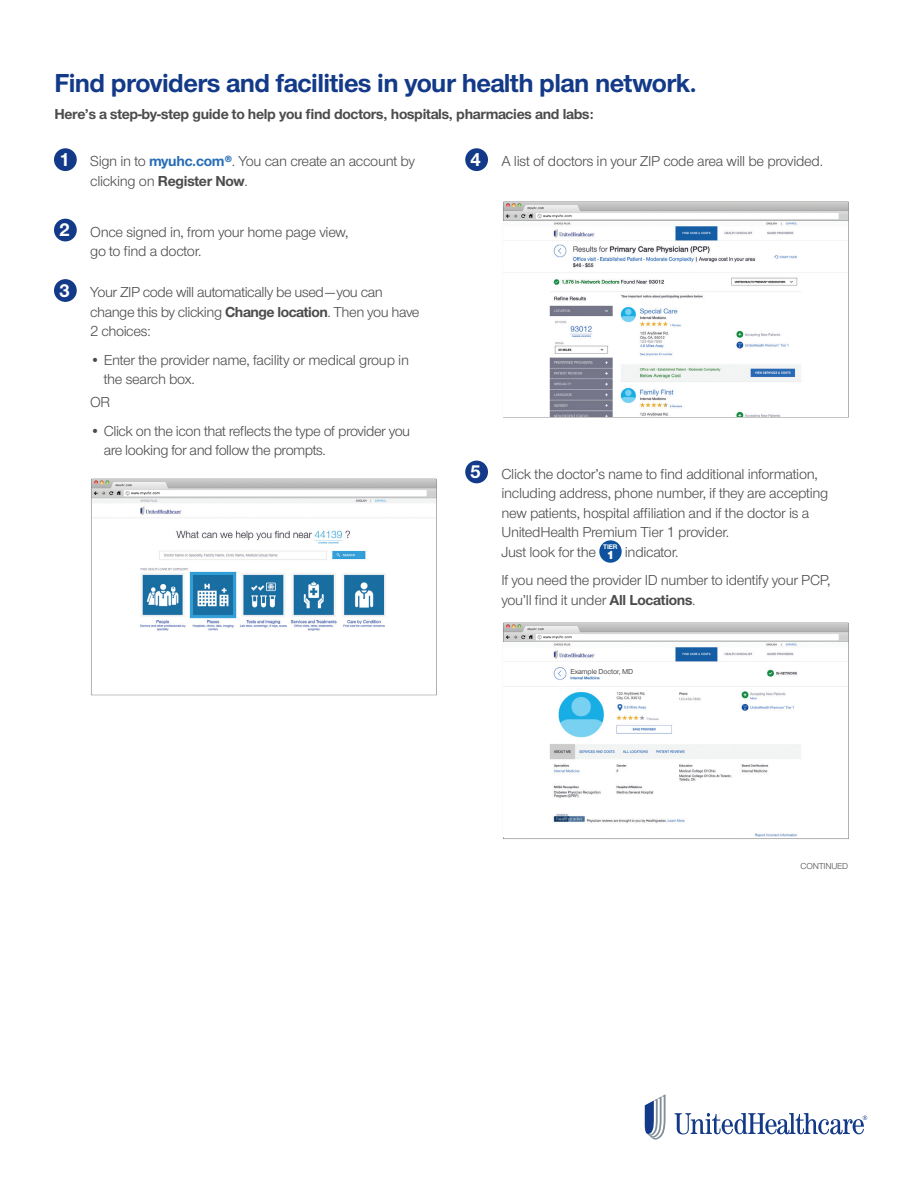
<style>
.page{position:relative;width:918px;height:1188px;background:#fff}
.page>*{position:absolute;margin:0;border:0;box-sizing:border-box;transform-origin:0 0}
.t1{font:700 27px "UHC Sans";letter-spacing:-.02em;color:#133a88}
.t2{font:15px/19.5px "UHC Sans";letter-spacing:-.02em;color:#4c4c4c}
.t3{font:700 15px "UHC Sans";letter-spacing:-.02em;color:#4c4c4c}
.t4{font:9px "UHC Sans";letter-spacing:-.02em;color:#4c4c4c}
.t5{font:500 7.5px "UHC Sans";letter-spacing:-.02em;color:#4c4c4c}
.t6{font:700 6.9px "UHC Sans";color:#fff}
.s1{font-weight:700;font-size:18.9px;color:#fff}
.s2{font-weight:700;color:#256db6}
.s3{font-weight:700}
</style>
<div class="page">
<img style="left:91px;top:460px;width:394px;height:236px">
<img style="left:92px;top:499px;width:344px;height:182px">
<div style="left:54px;top:148px;width:23px;height:23px;background:#133a88;border-radius:50%"></div>
<div style="left:54px;top:219px;width:23px;height:22px;background:#133a88;border-radius:50%"></div>
<div style="left:54px;top:279px;width:23px;height:23px;background:#133a88;border-radius:50%"></div>
<div style="left:465px;top:148px;width:23px;height:23px;background:#133a88;border-radius:50%"></div>
<div style="left:465px;top:461px;width:23px;height:22px;background:#133a88;border-radius:50%"></div>
<div style="left:599px;top:540px;width:23px;height:23px;background:#0e529f;border-radius:50%"></div>
<img style="left:465px;top:162px;width:384px;height:256px">
<img style="left:504px;top:221px;width:343px;height:196px">
<img style="left:455px;top:583px;width:394px;height:256px">
<img style="left:504px;top:642px;width:343px;height:195px">
<div style="left:570px;top:667px;width:125px;height:9px;background:#fff"></div>
<svg style="left:675px;top:1113px;width:192px;height:21px"></svg>
<svg style="left:645px;top:1094px;width:21px;height:46px"></svg>
<h1 class="t1" style="left:54px;top:65px;width:644px">Find providers and facilities in your health plan network.</h1>
<p class="t3" style="left:54px;top:103px;width:541px">Here’s a step-by-step guide to help you find doctors, hospitals, pharmacies and labs:</p>
<p class="t2" style="left:90px;top:151px;width:326px;text-indent:-31px"><span class="s1">1</span> Sign in to <span class="s2">myuhc.com®</span>. You can create an account by clicking on <span class="s3">Register Now</span>.</p>
<p class="t2" style="left:90px;top:222px;width:260px;text-indent:-31px"><span class="s1">2</span> Once signed in, from your home page view, go to find a doctor.</p>
<p class="t2" style="left:90px;top:282px;width:331px;text-indent:-31px"><span class="s1">3</span> Your ZIP code will automatically be used—you can change this by clicking <span class="s3">Change location</span>. Then you have<br>2 choices:</p>
<p class="t2" style="left:104px;top:350px;width:307px;text-indent:-14px">• Enter the provider name, facility or medical group in the search box.</p>
<p class="t2" style="left:90px;top:392px;width:22px">OR</p>
<p class="t2" style="left:104px;top:420px;width:308px;text-indent:-14px">• Click on the icon that reflects the type of provider you are looking for and follow the prompts.</p>
<p class="t2" style="left:470px;top:151px;width:354px"><span class="s1">4</span> A list of doctors in your ZIP code area will be provided.</p>
<p class="t2" style="left:501px;top:464px;width:328px;text-indent:-31px"><span class="s1">5</span> Click the doctor’s name to find additional information, including address, phone number, if they are accepting new patients, hospital affiliation and if the doctor is a UnitedHealth Premium Tier 1 provider.<br>Just look for the</p>
<p class="t6" style="left:603px;top:542px;width:16px">TIER</p>
<p class="t2" style="left:501px;top:537px;width:331px;line-height:28.5px;text-indent:105px"><sub>1</sub> indicator.<br>If you need the provider ID number to identify your PCP,</p>
<p class="t2" style="left:501px;top:590px;width:196px">you’ll find it under <span class="s3">All Locations</span>.</p>
<p class="t5" style="left:570px;top:666px;width:64px">Example Doctor, MD</p>
<p class="t4" style="left:801px;top:860px;width:49px">CONTINUED</p>
</div>
